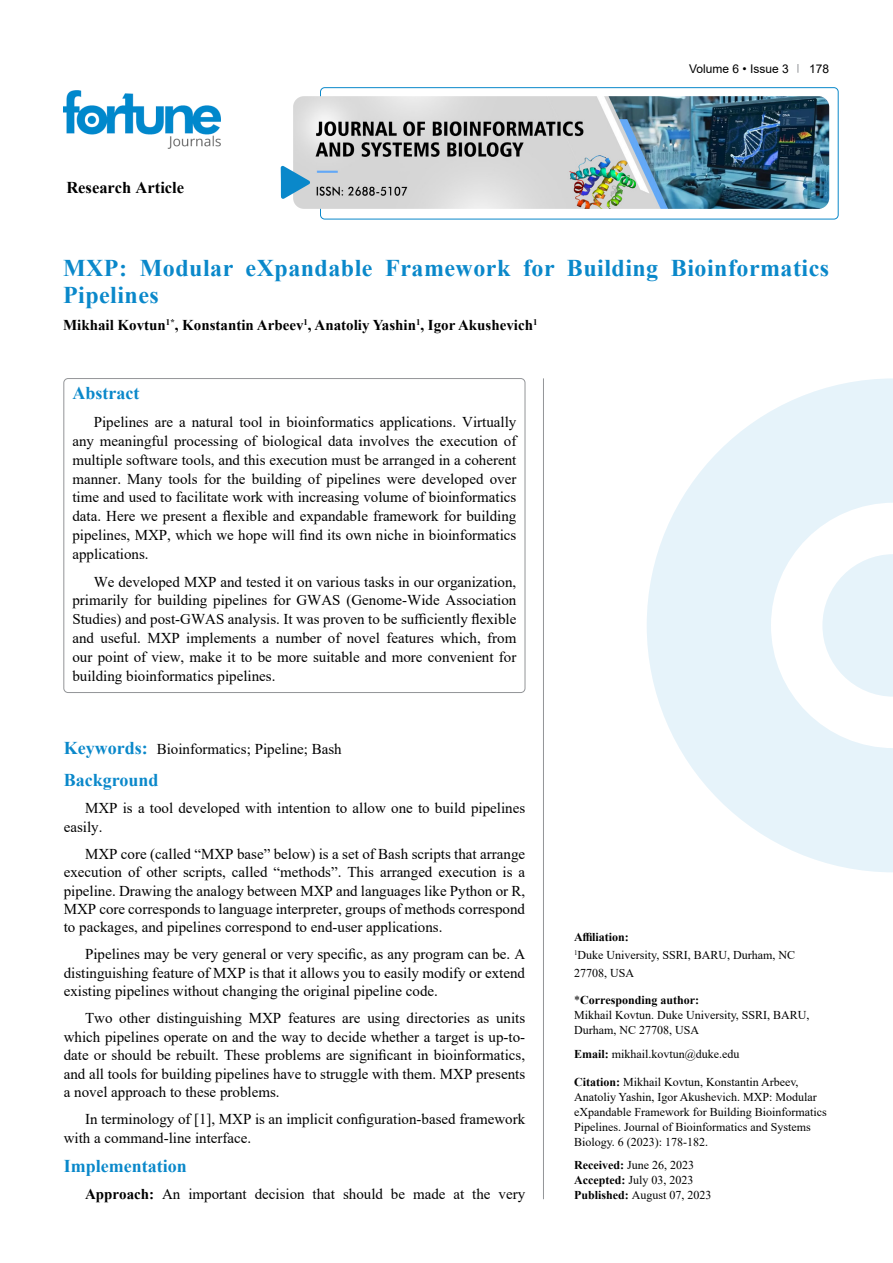
<style>
.page{position:relative;width:893px;height:1263px;background:#fff}
.page>*{position:absolute;margin:0;border:0;box-sizing:border-box;transform-origin:0 0}
.t1{font:700 24px/27px "Times New Roman";letter-spacing:.02em;color:#0a88ca}
.t2{font:700 18px "Times New Roman";color:#0a88ca}
.t3{font:700 16.5px "Times New Roman";color:#000}
.t4{font:15px/18.9px "Times New Roman";color:#000;text-align:justify}
.t5{font:700 15px "Times New Roman";color:#000}
.t6{font:12px/15px "Times New Roman";color:#000}
.t7{font:12px "Arial";color:#000}
.s1{font-weight:700;font-size:18px;color:#0a88ca}
.s2{font-weight:700}
</style>
<div class="page">
<div style="left:320px;top:87px;width:518px;height:132px;border:1px solid #0a88ca;border-radius:4px"></div>
<img style="left:64px;top:90px;width:157px;height:59px">
<img style="left:293px;top:96px;width:536px;height:113px">
<svg style="left:281px;top:166px;width:29px;height:33px"></svg>
<svg style="left:647px;top:378px;width:246px;height:494px;fill:#e6f3fa"></svg>
<svg style="left:822px;top:554px;width:71px;height:143px"></svg>
<hr style="left:543px;top:378px;width:1px;height:821px;background:#939598">
<div style="left:64px;top:378px;width:461px;height:315px;border:1px solid #939598;border-radius:4px"></div>
<p class="t3" style="left:66px;top:175px;width:119px">Research Article</p>
<p class="t7" style="left:689px;top:60px;width:101px">Volume 6 • Issue 3</p>
<p class="t7" style="left:809px;top:60px;width:22px">178</p>
<h1 class="t1" style="left:63px;top:254px;width:768px">MXP: Modular eXpandable Framework for Building Bioinformatics<br>Pipelines</h1>
<p class="t5" style="left:63px;top:314px;width:476px">Mikhail Kovtun<sup>1*</sup>, Konstantin Arbeev<sup>1</sup>, Anatoliy Yashin<sup>1</sup>, Igor Akushevich<sup>1</sup></p>
<p class="t2" style="left:72px;top:380px;width:68px">Abstract</p>
<p class="t4" style="left:72px;top:412px;width:445px;text-indent:21px">Pipelines are a natural tool in bioinformatics applications. Virtually any meaningful processing of biological data involves the execution of multiple software tools, and this execution must be arranged in a coherent manner. Many tools for the building of pipelines were developed over time and used to facilitate work with increasing volume of bioinformatics data. Here we present a flexible and expandable framework for building pipelines, MXP, which we hope will find its own niche in bioinformatics applications.</p>
<p class="t4" style="left:72px;top:572px;width:445px;text-indent:21px">We developed MXP and tested it on various tasks in our organization, primarily for building pipelines for GWAS (Genome-Wide Association Studies) and post-GWAS analysis. It was proven to be sufficiently flexible and useful. MXP implements a number of novel features which, from our point of view, make it to be more suitable and more convenient for building bioinformatics pipelines.</p>
<p class="t4" style="left:64px;top:739px;width:279px"><span class="s1">Keywords:</span> Bioinformatics; Pipeline; Bash</p>
<p class="t2" style="left:64px;top:767px;width:96px">Background</p>
<p class="t4" style="left:64px;top:798px;width:463px;line-height:18.5px;text-indent:21px">MXP is a tool developed with intention to allow one to build pipelines easily.</p>
<p class="t4" style="left:64px;top:844px;width:463px;line-height:18.5px;text-indent:21px">MXP core (called “MXP base” below) is a set of Bash scripts that arrange execution of other scripts, called “methods”. This arranged execution is a pipeline. Drawing the analogy between MXP and languages like Python or R, MXP core corresponds to language interpreter, groups of methods correspond to packages, and pipelines correspond to end-user applications.</p>
<p class="t4" style="left:64px;top:945px;width:463px;line-height:18.5px;text-indent:21px">Pipelines may be very general or very specific, as any program can be. A distinguishing feature of MXP is that it allows you to easily modify or extend existing pipelines without changing the original pipeline code.</p>
<p class="t4" style="left:64px;top:1008px;width:463px;line-height:18.5px;text-indent:21px">Two other distinguishing MXP features are using directories as units which pipelines operate on and the way to decide whether a target is up-to&shy;date or should be rebuilt. These problems are significant in bioinformatics, and all tools for building pipelines have to struggle with them. MXP presents a novel approach to these problems.</p>
<p class="t4" style="left:64px;top:1109px;width:463px;line-height:18.5px;text-indent:21px">In terminology of [1], MXP is an implicit configuration-based framework with a command-line interface.</p>
<p class="t2" style="left:64px;top:1153px;width:124px">Implementation</p>
<p class="t4" style="left:85px;top:1184px;width:442px"><span class="s2">Approach:</span> An important decision that should be made at the very</p>
<p class="t6" style="left:574px;top:927px;width:223px;line-height:18px"><span class="s2">Affiliation:<br></span><sup>1</sup>Duke University, SSRI, BARU, Durham, NC<br>27708, USA</p>
<p class="t6" style="left:574px;top:992px;width:237px">*<span class="s2">Corresponding author:<br></span>Mikhail Kovtun. Duke University, SSRI, BARU,<br>Durham, NC 27708, USA</p>
<p class="t6" style="left:574px;top:1046px;width:167px"><span class="s2">Email:</span> mikhail.kovtun@duke.edu</p>
<p class="t6" style="left:574px;top:1074px;width:254px"><span class="s2">Citation:</span> Mikhail Kovtun, Konstantin Arbeev, Anatoliy Yashin, Igor Akushevich. MXP: Modular eXpandable Framework for Building Bioinformatics Pipelines. Journal of Bioinformatics and Systems Biology. 6 (2023): 178-182.</p>
<p class="t6" style="left:574px;top:1157px;width:139px"><span class="s2">Received:</span> June 26, 2023<br><span class="s2">Accepted:</span> July 03, 2023<br><span class="s2">Published:</span> August 07, 2023</p>
</div>
